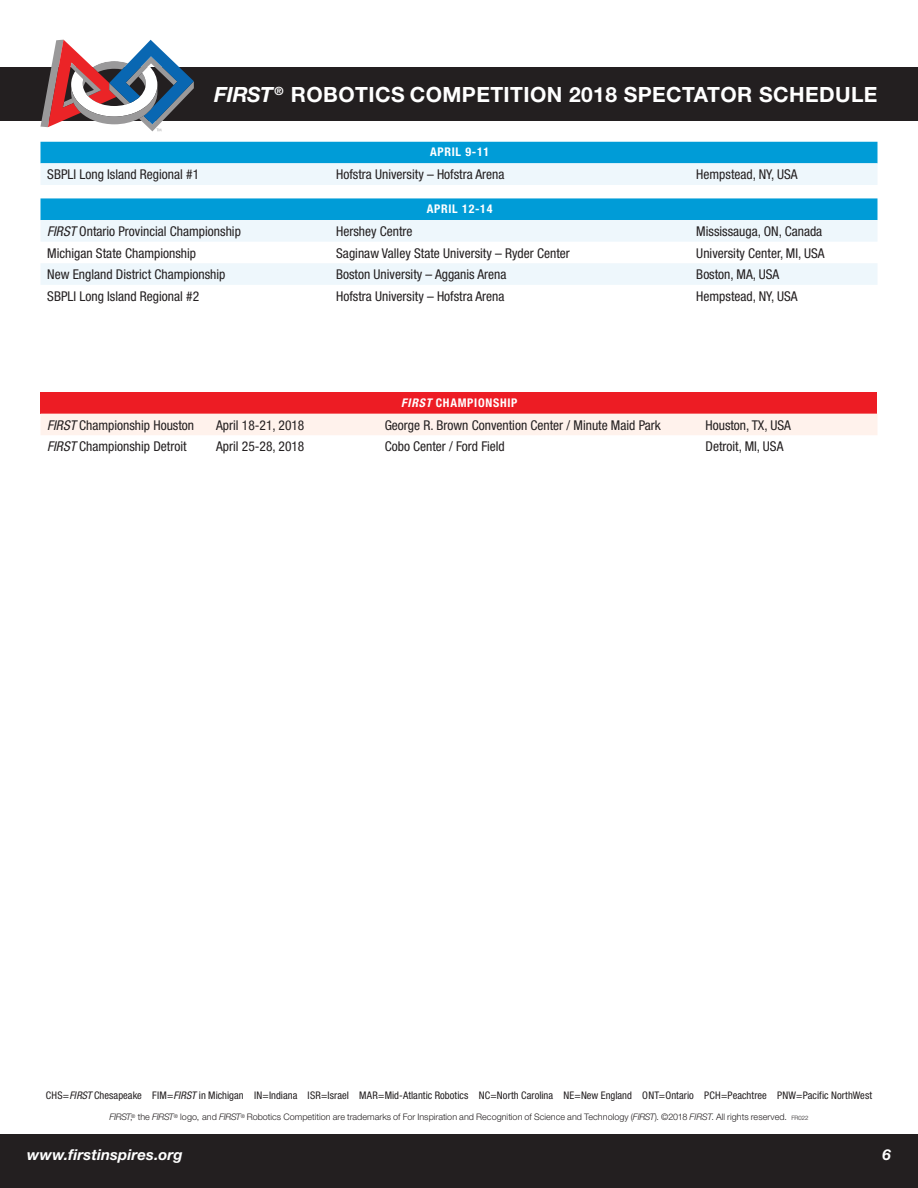
<style>
.page{position:relative;width:918px;height:1188px;background:#fff}
.page>*{position:absolute;margin:0;border:0;box-sizing:border-box;transform-origin:0 0}
.t1{font:700 21px "Helvetica Neue";letter-spacing:.02em;color:#fff}
.t2{font:italic 700 15px "Helvetica Neue";letter-spacing:.01em;color:#fff}
.t3{font:condensed 13.5px "Helvetica Neue";color:#231f20}
.t4{font:700 condensed 12px "Helvetica Neue";letter-spacing:.06em;color:#fff}
.t5{font:condensed 10.5px "Helvetica Neue";letter-spacing:.005em;color:#231f20}
.t6{font:300 9px "Helvetica Neue";letter-spacing:.005em;color:#231f20}
.s1{font-style:italic}
.s2{font-size:6px}
</style>
<div class="page">
<div style="left:0;top:67px;width:918px;height:53px;background:#231f20"></div>
<div style="left:0;top:1134px;width:918px;height:54px;background:#231f20"></div>
<div style="left:40px;top:392px;width:838px;height:22px;background:#ed1c24"></div>
<div style="left:41px;top:414px;width:836px;height:21px;background:#fff2ec"></div>
<svg style="left:40px;top:142px;width:838px;height:78px;fill:#009cd7"></svg>
<div style="left:40px;top:163px;width:838px;height:22px;background:#eef7fc"></div>
<svg style="left:40px;top:220px;width:838px;height:65px;fill:#eef7fc"></svg>
<svg style="left:40px;top:40px;width:154px;height:91px"></svg>
<h1 class="t1" style="left:214px;top:81px;width:665px"><span class="s1">FIRST</span> <sup>®</sup> ROBOTICS COMPETITION 2018 SPECTATOR SCHEDULE</h1>
<p class="t4" style="left:430px;top:145px;width:61px">APRIL 9-11</p>
<p class="t3" style="left:47px;top:167px;width:153px">SBPLI Long Island Regional #1</p>
<p class="t3" style="left:336px;top:167px;width:170px">Hofstra University – Hofstra Arena</p>
<p class="t3" style="left:696px;top:167px;width:103px">Hempstead, NY, USA</p>
<p class="t4" style="left:427px;top:202px;width:67px">APRIL 12-14</p>
<p class="t3" style="left:47px;top:224px;width:195px"><span class="s1">FIRST</span> Ontario Provincial Championship</p>
<p class="t3" style="left:336px;top:224px;width:78px">Hershey Centre</p>
<p class="t3" style="left:696px;top:224px;width:127px">Mississauga, ON, Canada</p>
<p class="t3" style="left:47px;top:245px;width:150px">Michigan State Championship</p>
<p class="t3" style="left:336px;top:245px;width:235px">Saginaw Valley State University – Ryder Center</p>
<p class="t3" style="left:696px;top:245px;width:130px">University Center, MI, USA</p>
<p class="t3" style="left:47px;top:267px;width:180px">New England District Championship</p>
<p class="t3" style="left:336px;top:267px;width:172px">Boston University – Agganis Arena</p>
<p class="t3" style="left:696px;top:267px;width:84px">Boston, MA, USA</p>
<p class="t3" style="left:47px;top:288px;width:153px">SBPLI Long Island Regional #2</p>
<p class="t3" style="left:336px;top:288px;width:170px">Hofstra University – Hofstra Arena</p>
<p class="t3" style="left:696px;top:288px;width:103px">Hempstead, NY, USA</p>
<p class="t4" style="left:401px;top:396px;width:118px"><span class="s1">FIRST</span> CHAMPIONSHIP</p>
<p class="t3" style="left:47px;top:417px;width:148px"><span class="s1">FIRST</span> Championship Houston</p>
<p class="t3" style="left:216px;top:417px;width:90px">April 18-21, 2018</p>
<p class="t3" style="left:385px;top:417px;width:278px">George R. Brown Convention Center / Minute Maid Park</p>
<p class="t3" style="left:706px;top:417px;width:87px">Houston, TX, USA</p>
<p class="t3" style="left:47px;top:439px;width:141px"><span class="s1">FIRST</span> Championship Detroit</p>
<p class="t3" style="left:216px;top:439px;width:90px">April 25-28, 2018</p>
<p class="t3" style="left:385px;top:439px;width:122px">Cobo Center / Ford Field</p>
<p class="t3" style="left:706px;top:439px;width:79px">Detroit, MI, USA</p>
<p class="t5" style="left:46px;top:1089px;width:828px">CHS=<span class="s1">FIRST</span> Chesapeake FIM=<span class="s1">FIRST</span> in Michigan IN=Indiana ISR=Israel MAR=Mid-Atlantic Robotics NC=North Carolina NE=New England ONT=Ontario PCH=Peachtree PNW=Pacific NorthWest</p>
<p class="t6" style="left:109px;top:1112px;width:701px"><span class="s1">FIRST</span><sup>®</sup>, the <span class="s1">FIRST</span><sup>®</sup> logo, and <span class="s1">FIRST</span><sup>®</sup> Robotics Competition are trademarks of For Inspiration and Recognition of Science and Technology (<span class="s1">FIRST</span>). ©2018 <span class="s1">FIRST</span>. All rights reserved. <span class="s2">FR022</span></p>
<p class="t2" style="left:27px;top:1145px;width:157px">www.firstinspires.org</p>
<p class="t2" style="left:883px;top:1145px;width:10px">6</p>
</div>
